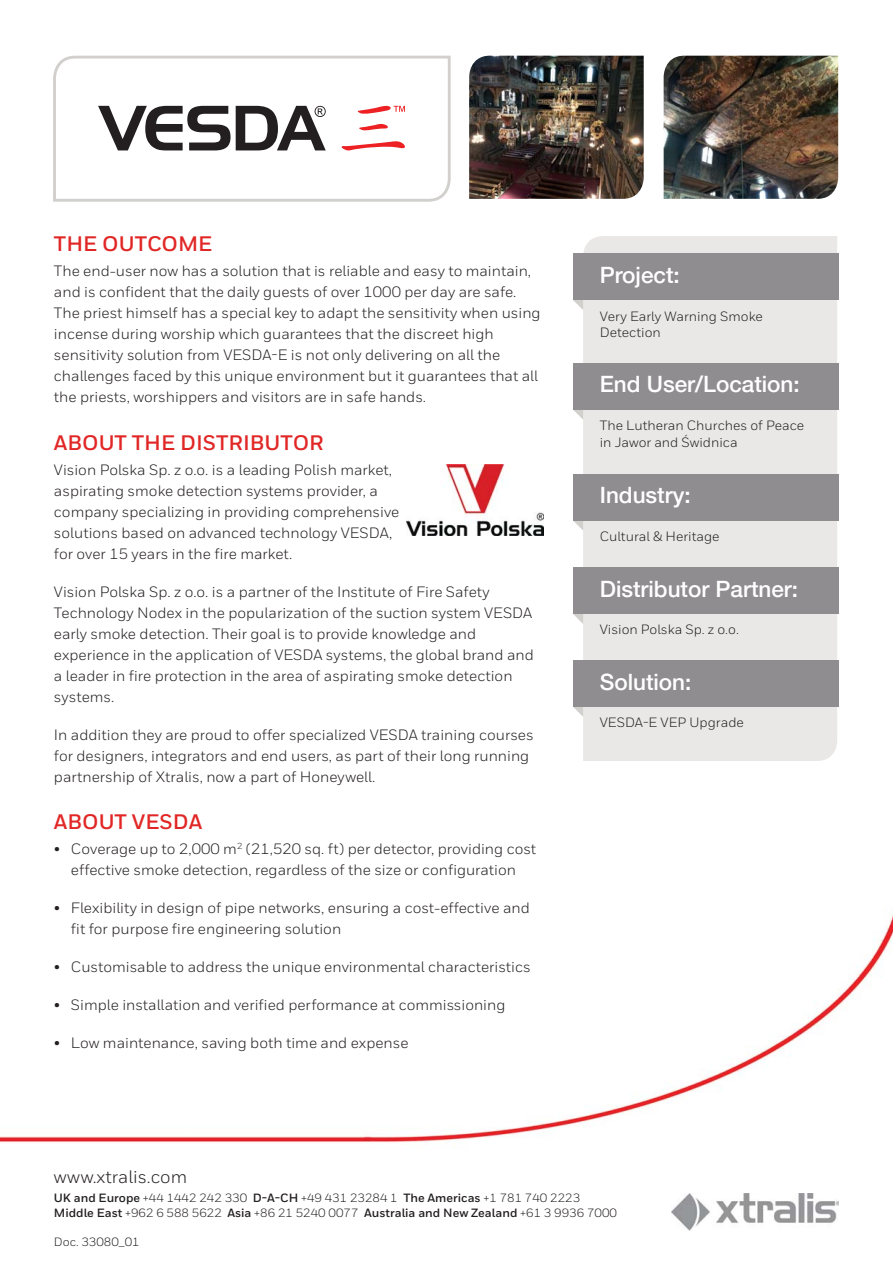
<style>
.page{position:relative;width:893px;height:1263px;background:#fff}
.page>*{position:absolute;margin:0;border:0;box-sizing:border-box;transform-origin:0 0}
.t1{font:500 22.5px "Helvetica Neue LT";color:#fff}
.t2{font:700 21px "Honeywell Sans";color:#e12726}
.t3{font:18px "Honeywell Sans";color:#231f20}
.t4{font:15px/21px "Honeywell Sans";color:#231f20}
.t5{font:13.5px/16.5px "Honeywell Sans";color:#231f20}
.t6{font:12px/15px "Honeywell Sans";color:#231f20}
.s1{font-weight:700}
</style>
<div class="page">
<svg style="left:573px;top:707px;width:10px;height:10px"></svg>
<svg style="left:573px;top:614px;width:10px;height:10px"></svg>
<img style="left:0;top:911px;width:893px;height:283px">
<img style="left:469px;top:56px;width:175px;height:143px">
<img style="left:664px;top:56px;width:174px;height:143px">
<svg style="left:574px;top:410px;width:9px;height:9px"></svg>
<svg style="left:574px;top:521px;width:9px;height:9px"></svg>
<svg style="left:573px;top:300px;width:10px;height:10px"></svg>
<div style="left:583px;top:236px;width:254px;height:525px;background:#eae8e7"></div>
<div style="left:573px;top:254px;width:266px;height:46px;background:#908d90"></div>
<div style="left:573px;top:363px;width:266px;height:47px;background:#908d90"></div>
<div style="left:573px;top:474px;width:266px;height:47px;background:#908d90"></div>
<div style="left:573px;top:568px;width:266px;height:46px;background:#908d90"></div>
<img style="left:671px;top:1194px;width:168px;height:37px">
<div style="left:573px;top:660px;width:266px;height:47px;background:#908d90"></div>
<img style="left:406px;top:465px;width:137px;height:70px">
<svg style="left:53px;top:55px;width:398px;height:147px"></svg>
<svg style="left:98px;top:106px;width:228px;height:44px"></svg>
<svg style="left:341px;top:106px;width:64px;height:44px"></svg>
<h2 class="t2" style="left:54px;top:231px;width:160px">THE OUTCOME</h2>
<p class="t4" style="left:54px;top:262px;width:488px">The end-user now has a solution that is reliable and easy to maintain, and is confident that the daily guests of over 1000 per day are safe.<br>The priest himself has a special key to adapt the sensitivity when using incense during worship which guarantees that the discreet high sensitivity solution from VESDA-E is not only delivering on all the challenges faced by this unique environment but it guarantees that all the priests, worshippers and visitors are in safe hands.</p>
<h2 class="t2" style="left:54px;top:430px;width:271px">ABOUT THE DISTRIBUTOR</h2>
<p class="t4" style="left:54px;top:460px;width:347px">Vision Polska Sp. z o.o. is a leading Polish market, aspirating smoke detection systems provider, a company specializing in providing comprehensive solutions based on advanced technology VESDA, for over 15 years in the fire market.</p>
<p class="t4" style="left:54px;top:582px;width:481px">Vision Polska Sp. z o.o. is a partner of the Institute of Fire Safety Technology Nodex in the popularization of the suction system VESDA early smoke detection. Their goal is to provide knowledge and experience in the application of VESDA systems, the global brand and a leader in fire protection in the area of aspirating smoke detection systems.</p>
<p class="t4" style="left:54px;top:725px;width:481px">In addition they are proud to offer specialized VESDA training courses for designers, integrators and end users, as part of their long running partnership of Xtralis, now a part of Honeywell.</p>
<h2 class="t2" style="left:54px;top:810px;width:150px">ABOUT VESDA</h2>
<p class="t4" style="left:54px;top:840px;width:484px;text-align:center">• Coverage up to 2,000 m<sup>2</sup> (21,520 sq. ft) per detector, providing cost effective smoke detection, regardless of the size or configuration</p>
<p class="t4" style="left:71px;top:899px;width:460px;text-indent:-17px">• Flexibility in design of pipe networks, ensuring a cost-effective and fit for purpose fire engineering solution</p>
<p class="t4" style="left:54px;top:958px;width:478px">• Customisable to address the unique environmental characteristics</p>
<p class="t4" style="left:54px;top:996px;width:453px">• Simple installation and verified performance at commissioning</p>
<p class="t4" style="left:54px;top:1034px;width:356px">• Low maintenance, saving both time and expense</p>
<h1 class="t1" style="left:600px;top:262px;width:82px">Project:</h1>
<p class="t5" style="left:600px;top:309px;width:164px">Very Early Warning Smoke<br>Detection</p>
<h1 class="t1" style="left:600px;top:371px;width:201px">End User/Location:</h1>
<p class="t5" style="left:600px;top:418px;width:206px">The Lutheran Churches of Peace in Jawor and Świdnica</p>
<h1 class="t1" style="left:600px;top:482px;width:92px">Industry:</h1>
<p class="t5" style="left:600px;top:529px;width:121px">Cultural &amp; Heritage</p>
<h1 class="t1" style="left:600px;top:576px;width:200px">Distributor Partner:</h1>
<p class="t5" style="left:600px;top:623px;width:141px">Vision Polska Sp. z o.o.</p>
<h1 class="t1" style="left:600px;top:669px;width:93px">Solution:</h1>
<p class="t5" style="left:600px;top:715px;width:146px">VESDA-E VEP Upgrade</p>
<p class="t3" style="left:54px;top:1170px;width:135px">www.xtralis.com</p>
<p class="t6" style="left:54px;top:1191px;width:565px"><span class="s1">UK and Europe</span> +44 1442 242 330 <span class="s1">D-A-CH</span> +49 431 23284 1 <span class="s1">The Americas</span> +1 781 740 2223<br><span class="s1">Middle East</span> +962 6 588 5622 <span class="s1">Asia</span> +86 21 5240 0077 <span class="s1">Australia and New Zealand</span> +61 3 9936 7000</p>
<p class="t6" style="left:54px;top:1235px;width:87px">Doc. 33080_01</p>
</div>
